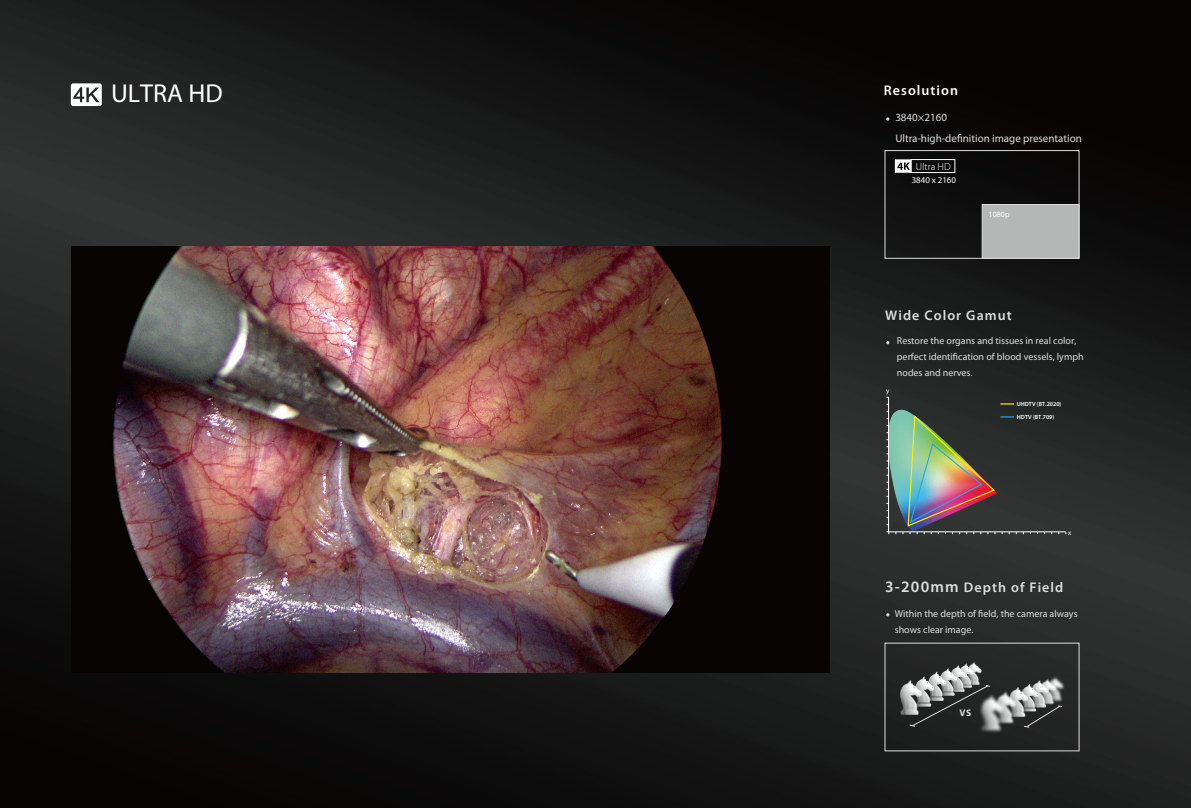
<style>
.page{position:relative;width:1191px;height:808px;background:#fff}
.page>*{position:absolute;margin:0;border:0;box-sizing:border-box;transform-origin:0 0}
.t1{font:26px "Myriad Pro";color:#fff}
.t2{font:600 14px "Myriad Pro";letter-spacing:.075em;color:#dcdddd}
.t3{font:600 14px "Myriad Pro";letter-spacing:.075em;color:#fff}
.t4{font:11px/21px "Myriad Pro";color:#dcdddd}
.t5{font:300 10.2px "Myriad Pro";color:#fff}
.t6{font:10px/16px "Myriad Pro";color:#dcdddd}
.t7{font:700 9.5px "Myriad Pro";color:#dcdddd}
.t8{font:8.9px "Myriad Pro";color:#fff}
.t9{font:8px "Myriad Pro";color:#fff}
.t10{font:7px "Myriad Pro";color:#fff}
.t11{font:600 6px/12.7px "Myriad Pro";color:#fff}
.s1{font-family:"Adobe Song Std";font-weight:300}
.s2{font-size:16px}
</style>
<div class="page">
<img style="left:0;top:0;width:1191px;height:808px">
<svg style="left:71px;top:83px;width:31px;height:23px"></svg>
<img style="left:886px;top:397px;width:180px;height:137px">
<div style="left:884px;top:150px;width:195px;height:109px;border:1px solid #dcdddd"></div>
<div style="left:982px;top:204px;width:97px;height:55px;background:#b5b6b6;border:1px solid #dcdddd"></div>
<div style="left:910px;top:159px;width:45px;height:14px;border:1px solid #fff"></div>
<svg style="left:895px;top:159px;width:16px;height:14px"></svg>
<svg style="left:886px;top:117px;width:3px;height:4px"></svg>
<img style="left:931px;top:626px;width:86px;height:34px">
<img style="left:864px;top:644px;width:93px;height:107px">
<img style="left:1013px;top:642px;width:86px;height:94px">
<img style="left:1004px;top:643px;width:87px;height:96px">
<img style="left:995px;top:645px;width:89px;height:99px">
<img style="left:973px;top:651px;width:90px;height:102px">
<img style="left:960px;top:656px;width:91px;height:102px">
<img style="left:945px;top:660px;width:94px;height:106px">
<img style="left:71px;top:246px;width:758px;height:426px">
<h1 class="t1" style="left:111px;top:79px;width:113px">ULTRA HD</h1>
<h2 class="t3" style="left:884px;top:81px;width:76px">Resolution</h2>
<p class="t4" style="left:895px;top:107px;width:188px">3840×2160<br>Ultra-high-definition image presentation</p>
<p class="t5" style="left:916px;top:161px;width:36px">Ultra HD</p>
<p class="t8" style="left:911px;top:175px;width:46px">3840 x 2160</p>
<p class="t9" style="left:988px;top:210px;width:22px">1080p</p>
<h2 class="t2" style="left:885px;top:307px;width:128px">Wide Color Gamut</h2>
<p class="t10" style="left:886px;top:387px;width:5px">y</p>
<p class="t6" style="left:897px;top:333px;width:188px">Restore the organs and tissues in real color, perfect identification of blood vessels, lymph nodes and nerves<span class="s1">.</span></p>
<p class="t11" style="left:1016px;top:398px;width:46px">UHDTV (BT.2020)<br>HDTV (BT.709)</p>
<p class="t10" style="left:1068px;top:528px;width:5px">x</p>
<h2 class="t2" style="left:885px;top:578px;width:180px"><span class="s2">3-200mm</span> Depth of Field</h2>
<p class="t6" style="left:894px;top:606px;width:184px">Within the depth of field, the camera always shows clear image.</p>
<p class="t7" style="left:959px;top:707px;width:13px">VS</p>
</div>
